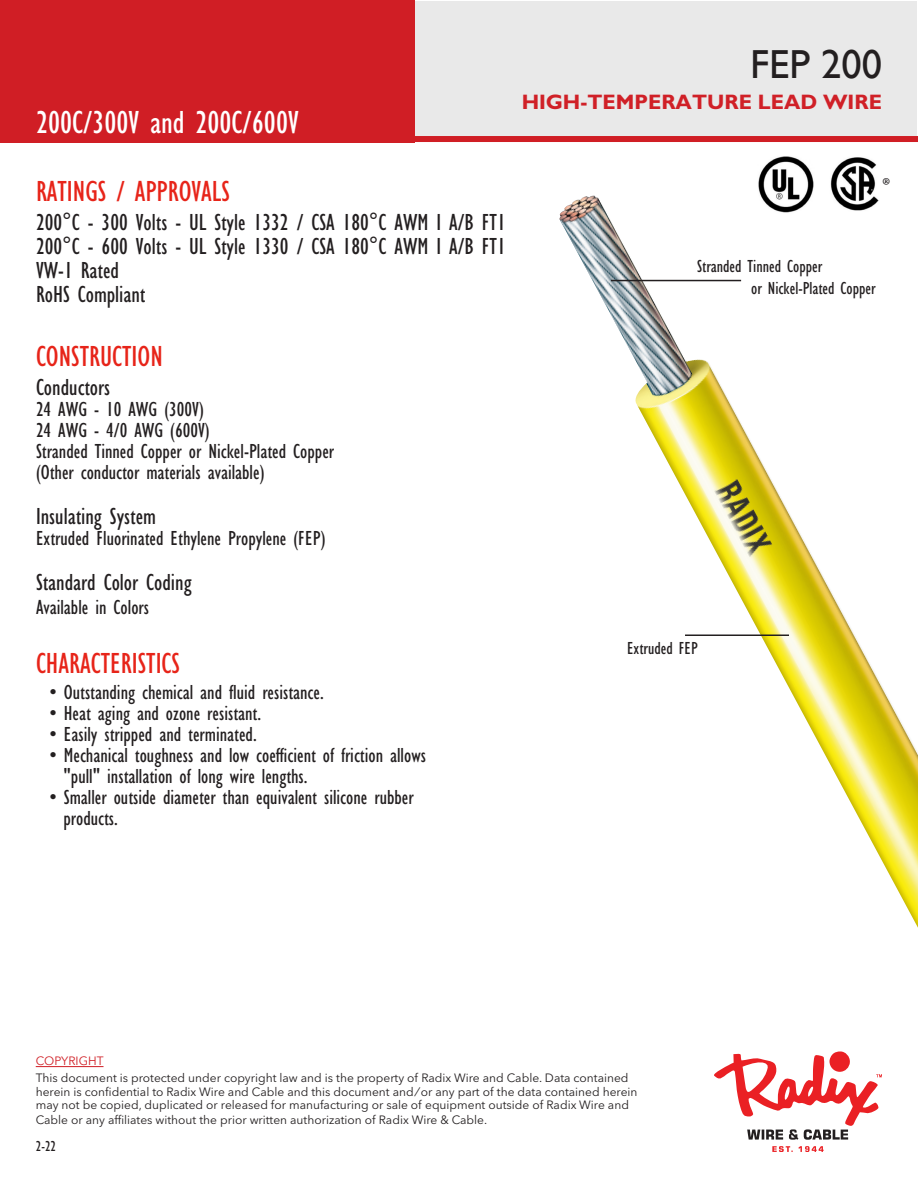
<style>
.page{position:relative;width:918px;height:1188px;background:#fff}
.page>*{position:absolute;margin:0;border:0;box-sizing:border-box;transform-origin:0 0}
.t1{font:40.5px "Gill Sans";color:#231f20}
.t2{font:condensed 33px "Gill Sans";color:#fff}
.t3{font:condensed 30px "Gill Sans";color:#e72419}
.t4{font:25.8px "Minion Pro";color:#231f20}
.t5{font:condensed 24px "Gill Sans";color:#231f20}
.t6{font:condensed 21px "Gill Sans";color:#231f20}
.t7{font:700 21px "Gill Sans";color:#d02027}
.t8{font:condensed 18px "Gill Sans";color:#231f20}
.t9{font:condensed 15px "Gill Sans";color:#231f20}
.t10{font:12px/13.5px "Avenir Next LT Pro";color:#231f20}
.t11{font:12px "Avenir Next LT Pro";color:#d01e25}
</style>
<div class="page">
<div style="left:414px;top:1px;width:503px;height:137px;background:#e9e9e9"></div>
<div style="left:0;top:0;width:414px;height:142px;background:#d01e25"></div>
<div style="left:0;top:136px;width:918px;height:6px;background:#d01e25"></div>
<img style="left:559px;top:195px;width:359px;height:733px">
<hr style="left:685px;top:634px;width:104px;height:2px;background:#231f20">
<hr style="left:611px;top:280px;width:130px;height:1px;background:#231f20">
<svg style="left:772px;top:1146px;width:52px;height:6px"></svg>
<svg style="left:714px;top:1051px;width:168px;height:89px"></svg>
<hr style="left:36px;top:1066px;width:68px;height:1px;background:#d01e25">
<img style="left:757px;top:156px;width:58px;height:58px">
<img style="left:829px;top:157px;width:58px;height:57px">
<p class="t2" style="left:36px;top:105px;width:264px">200C/300V and 200C/600V</p>
<p class="t3" style="left:36px;top:175px;width:195px">RATINGS / APPROVALS</p>
<p class="t5" style="left:36px;top:209px;width:471px">200°C - 300 Volts - UL Style 1332 / CSA 180°C AWM I A/B FT1</p>
<p class="t5" style="left:36px;top:233px;width:471px">200°C - 600 Volts - UL Style 1330 / CSA 180°C AWM I A/B FT1</p>
<p class="t5" style="left:36px;top:257px;width:85px">VW-1 Rated</p>
<p class="t5" style="left:36px;top:281px;width:111px">RoHS Compliant</p>
<p class="t3" style="left:36px;top:340px;width:128px">CONSTRUCTION</p>
<p class="t5" style="left:36px;top:374px;width:76px">Conductors</p>
<p class="t6" style="left:36px;top:397px;width:169px">24 AWG - 10 AWG (300V)</p>
<p class="t6" style="left:36px;top:418px;width:175px">24 AWG - 4/0 AWG (600V)</p>
<p class="t6" style="left:36px;top:439px;width:300px">Stranded Tinned Copper or Nickel-Plated Copper</p>
<p class="t6" style="left:36px;top:460px;width:230px">(Other conductor materials available)</p>
<p class="t5" style="left:36px;top:503px;width:121px">Insulating System</p>
<p class="t6" style="left:36px;top:526px;width:291px">Extruded Fluorinated Ethylene Propylene (FEP)</p>
<p class="t5" style="left:36px;top:569px;width:157px">Standard Color Coding</p>
<p class="t6" style="left:36px;top:595px;width:115px">Available in Colors</p>
<p class="t3" style="left:36px;top:647px;width:146px">CHARACTERISTICS</p>
<p class="t6" style="left:50px;top:681px;width:276px">• Outstanding chemical and fluid resistance.</p>
<p class="t6" style="left:50px;top:702px;width:213px">• Heat aging and ozone resistant.</p>
<p class="t6" style="left:50px;top:723px;width:209px">• Easily stripped and terminated.</p>
<p class="t6" style="left:50px;top:744px;width:378px">• Mechanical toughness and low coefficient of friction allows</p>
<p class="t6" style="left:63px;top:765px;width:246px">"pull" installation of long wire lengths.</p>
<p class="t6" style="left:50px;top:786px;width:366px">• Smaller outside diameter than equivalent silicone rubber</p>
<p class="t6" style="left:63px;top:807px;width:56px">products.</p>
<p class="t1" style="left:750px;top:41px;width:133px">FEP 200</p>
<p class="t7" style="left:522px;top:89px;width:362px">HIGH-TEMPERATURE LEAD WIRE</p>
<p class="t4" style="left:882px;top:169px;width:10px">®</p>
<p class="t8" style="left:697px;top:257px;width:127px">Stranded Tinned Copper</p>
<p class="t8" style="left:751px;top:278px;width:126px">or Nickel-Plated Copper</p>
<p class="t8" style="left:627px;top:638px;width:72px">Extruded FEP</p>
<p class="t11" style="left:36px;top:1054px;width:69px">COPYRIGHT</p>
<p class="t10" style="left:36px;top:1071px;width:603px">This document is protected under copyright law and is the property of Radix Wire and Cable. Data contained herein is confidential to Radix Wire and Cable and this document and / or any part of the data contained herein may not be copied, duplicated or released for manufacturing or sale of equipment outside of Radix Wire and</p>
<p class="t10" style="left:36px;top:1113px;width:453px">Cable or any affiliates without the prior written authorization of Radix Wire &amp; Cable.</p>
<p class="t9" style="left:36px;top:1138px;width:22px">2-22</p>
</div>
